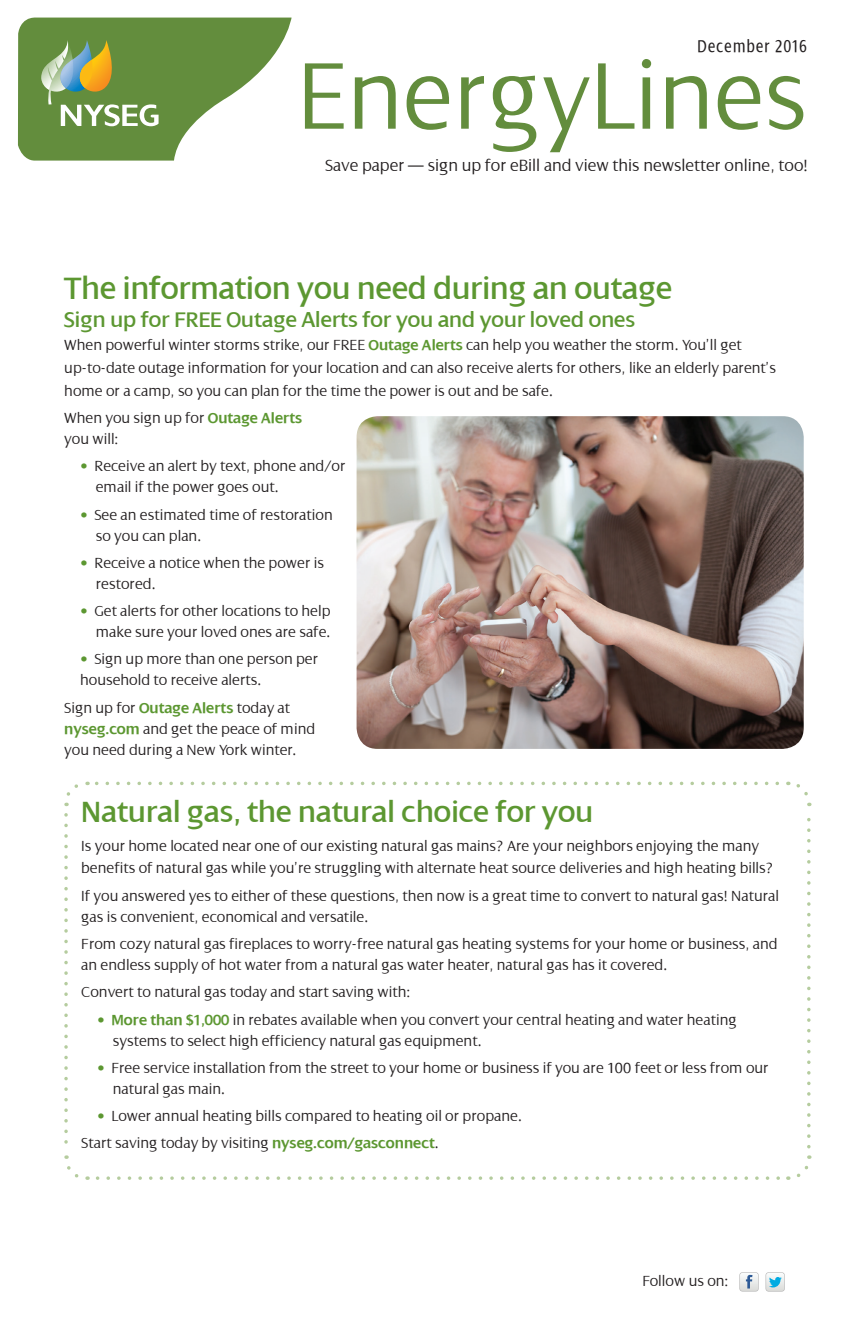
<style>
.page{position:relative;width:851px;height:1339px;background:#fff}
.page>*{position:absolute;margin:0;border:0;box-sizing:border-box;transform-origin:0 0}
.t1{font:300 102.02px "Dialog";color:#638d3d}
.t2{font:33.25px "Dialog";color:#5c9731}
.t3{font:31.5px "Dialog";color:#5c9731}
.t4{font:22.75px "Dialog";color:#5c9731}
.t5{font:condensed 18.38px "Dialog";letter-spacing:.07em;color:#231f20}
.t6{font:300 17.5px "Dialog";color:#231f20}
.t7{font:300 15.75px/21px "Dialog";color:#231f20}
.s1{font-weight:600;color:#5c9731}
.s2{color:#5c9731}
</style>
<div class="page">
<svg style="left:18px;top:17px;width:273px;height:144px"></svg>
<svg style="left:739px;top:1272px;width:19px;height:19px"></svg>
<svg style="left:765px;top:1272px;width:19px;height:19px"></svg>
<svg style="left:64px;top:784px;width:14px;height:22px"></svg>
<svg style="left:64px;top:815px;width:24px;height:365px"></svg>
<svg style="left:97px;top:1155px;width:715px;height:25px"></svg>
<svg style="left:787px;top:781px;width:23px;height:366px"></svg>
<svg style="left:87px;top:782px;width:690px;height:3px"></svg>
<img style="left:356px;top:416px;width:447px;height:333px">
<p class="t5" style="left:697px;top:36px;width:111px">December 2016</p>
<h1 class="t1" style="left:297px;top:40px;width:511px">EnergyLines</h1>
<p class="t6" style="left:325px;top:156px;width:484px">Save paper — sign up for eBill and view this newsletter online, too!</p>
<h2 class="t2" style="left:64px;top:271px;width:609px">The information you need during an outage</h2>
<h3 class="t4" style="left:64px;top:308px;width:572px">Sign up for FREE Outage Alerts for you and your loved ones</h3>
<p class="t7" style="left:64px;top:334px;width:713px;line-height:22.8px">When powerful winter storms strike, our FREE <span class="s1">Outage Alerts</span> can help you weather the storm. You’ll get up-to-date outage information for your location and can also receive alerts for others, like an elderly parent’s home or a camp, so you can plan for the time the power is out and be safe.</p>
<p class="t7" style="left:64px;top:407px;width:239px">When you sign up for <span class="s1">Outage Alerts </span>you will:</p>
<p class="t7" style="left:96px;top:456px;width:251px;text-indent:-16px"><span class="s2">•</span> Receive an alert by text, phone and/or email if the power goes out.</p>
<p class="t7" style="left:96px;top:504px;width:238px;text-indent:-16px"><span class="s2">•</span> See an estimated time of restoration so you can plan.</p>
<p class="t7" style="left:96px;top:552px;width:230px;text-indent:-16px"><span class="s2">•</span> Receive a notice when the power is restored.</p>
<p class="t7" style="left:80px;top:601px;width:252px;text-align:right"><span class="s2">•</span> Get alerts for other locations to help make sure your loved ones are safe.</p>
<p class="t7" style="left:80px;top:649px;width:240px"><span class="s2">•</span> Sign up more than one person per household to receive alerts.</p>
<p class="t7" style="left:64px;top:697px;width:252px">Sign up for <span class="s1">Outage Alerts</span> today at <span class="s1">nyseg.com</span> and get the peace of mind you need during a New York winter.</p>
<h3 class="t3" style="left:81px;top:794px;width:513px">Natural gas, the natural choice for you</h3>
<p class="t7" style="left:81px;top:834px;width:693px;line-height:22.8px">Is your home located near one of our existing natural gas mains? Are your neighbors enjoying the many benefits of natural gas while you’re struggling with alternate heat source deliveries and high heating bills?</p>
<p class="t7" style="left:81px;top:885px;width:699px">If you answered yes to either of these questions, then now is a great time to convert to natural gas! Natural gas is convenient, economical and versatile.</p>
<p class="t7" style="left:81px;top:933px;width:698px">From cozy natural gas fireplaces to worry-free natural gas heating systems for your home or business, and an endless supply of hot water from a natural gas water heater, natural gas has it covered.</p>
<p class="t7" style="left:81px;top:982px;width:331px">Convert to natural gas today and start saving with:</p>
<p class="t7" style="left:113px;top:1009px;width:625px;text-indent:-16px"><span class="s2">•</span> <span class="s1">More than $1,000</span> in rebates available when you convert your central heating and water heating systems to select high efficiency natural gas equipment.</p>
<p class="t7" style="left:113px;top:1057px;width:657px;text-indent:-16px"><span class="s2">•</span> Free service installation from the street to your home or business if you are 100 feet or less from our natural gas main.</p>
<p class="t7" style="left:81px;top:1102px;width:442px;line-height:27.3px;text-indent:16px"><span class="s2">•</span> Lower annual heating bills compared to heating oil or propane.<br>Start saving today by visiting <span class="s1">nyseg.com/gasconnect</span>.</p>
<p class="t7" style="left:642px;top:1270px;width:88px">Follow us on:</p>
</div>
